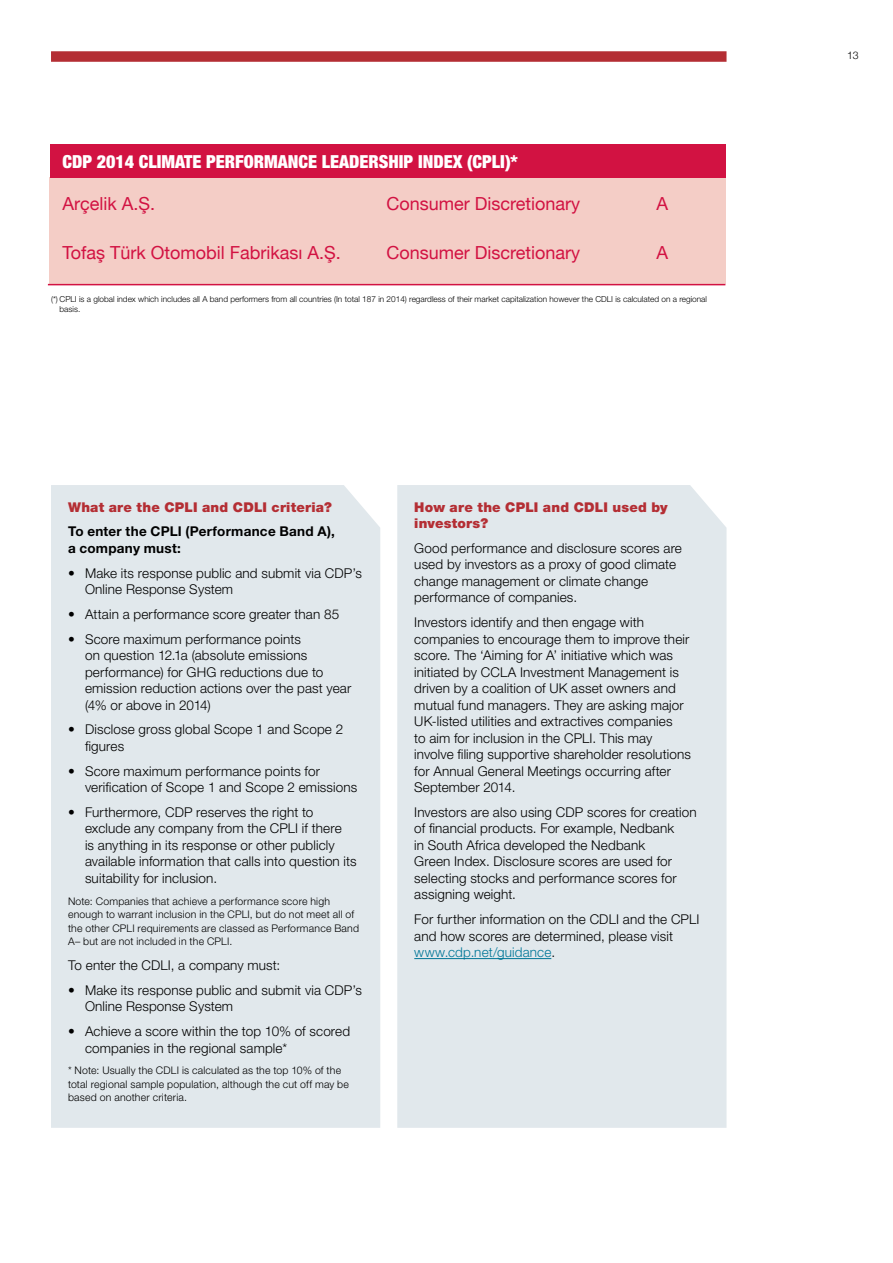
<style>
.page{position:relative;width:893px;height:1263px;background:#fff}
.page>*{position:absolute;margin:0;border:0;box-sizing:border-box;transform-origin:0 0}
.t1{font:18px "Helvetica Neue";color:#d21242}
.t2{font:900 condensed 18px "Helvetica Neue LT Std";color:#fff}
.t3{font:300 13.5px/16.5px "Helvetica Neue LT Std";letter-spacing:.01em;color:#000}
.t4{font:900 13.5px/16.5px "Helvetica Neue LT Std";letter-spacing:.015em;color:#b42e34}
.t5{font:700 13.5px/16.5px "Helvetica Neue LT Std";letter-spacing:.02em;color:#000}
.t6{font:300 10.5px/13.5px "Helvetica Neue LT Std";letter-spacing:.02em;color:#000}
.t7{font:300 10.5px "Helvetica Neue";color:#000}
.t8{font:300 8.25px/9.8px "Helvetica Neue LT Std";color:#000}
.s1{color:#007697}
</style>
<div class="page">
<div style="left:49px;top:177px;width:676px;height:107px;background:#f4cdc6"></div>
<div style="left:51px;top:485px;width:329px;height:643px;background:#e1e8ec"></div>
<div style="left:397px;top:485px;width:329px;height:643px;background:#e1e8ec"></div>
<hr style="left:414px;top:958px;width:137px;height:1px;background:#007697">
<div style="left:51px;top:51px;width:675px;height:11px;background:#b42e34"></div>
<div style="left:51px;top:145px;width:675px;height:33px;background:#d21242"></div>
<hr style="left:48px;top:284px;width:677px;height:1px;background:#d21242">
<h1 class="t2" style="left:62px;top:150px;width:457px">CDP 2014 CLIMATE PERFORMANCE LEADERSHIP INDEX (CPLI)*</h1>
<h1 class="t1" style="left:62px;top:190px;width:94px">Arçelik A.Ş.</h1>
<h1 class="t1" style="left:386px;top:190px;width:195px">Consumer Discretionary</h1>
<h1 class="t1" style="left:656px;top:190px;width:13px">A</h1>
<h1 class="t1" style="left:62px;top:240px;width:280px">Tofaş Türk Otomobil Fabrikası A.Ş.</h1>
<h1 class="t1" style="left:386px;top:240px;width:195px">Consumer Discretionary</h1>
<h1 class="t1" style="left:656px;top:240px;width:13px">A</h1>
<p class="t8" style="left:60px;top:294px;width:649px;text-indent:-9px">(*) CPLI is a global index which includes all A band performers from all countries (In total 187 in 2014) regardless of their market capitalization however the CDLI is calculated on a regional basis.</p>
<p class="t4" style="left:68px;top:499px;width:265px">What are the CPLI and CDLI criteria?</p>
<p class="t5" style="left:68px;top:523px;width:268px">To enter the CPLI (Performance Band A), a company must:</p>
<p class="t3" style="left:85px;top:564px;width:278px;text-indent:-17px">• Make its response public and submit via CDP’s<br>Online Response System</p>
<p class="t3" style="left:68px;top:606px;width:273px">• Attain a performance score greater than 85</p>
<p class="t3" style="left:85px;top:630px;width:268px;text-indent:-17px">• Score maximum performance points<br>on question 12.1a (absolute emissions performance) for GHG reductions due to emission reduction actions over the past year (4% or above in 2014)</p>
<p class="t3" style="left:85px;top:721px;width:260px;text-indent:-17px">• Disclose gross global Scope 1 and Scope 2 figures</p>
<p class="t3" style="left:85px;top:762px;width:274px;text-indent:-17px">• Score maximum performance points for verification of Scope 1 and Scope 2 emissions</p>
<p class="t3" style="left:85px;top:803px;width:273px;text-indent:-17px">• Furthermore, CDP reserves the right to exclude any company from the CPLI if there<br>is anything in its response or other publicly available information that calls into question its suitability for inclusion.</p>
<p class="t6" style="left:68px;top:894px;width:293px">Note: Companies that achieve a performance score high enough to warrant inclusion in the CPLI, but do not meet all of the other CPLI requirements are classed as Performance Band A– but are not included in the CPLI.</p>
<p class="t3" style="left:68px;top:957px;width:214px">To enter the CDLI, a company must:</p>
<p class="t3" style="left:85px;top:981px;width:278px;text-indent:-17px">• Make its response public and submit via CDP’s<br>Online Response System</p>
<p class="t3" style="left:85px;top:1023px;width:267px;text-indent:-17px">• Achieve a score within the top 10% of scored companies in the regional sample*</p>
<p class="t6" style="left:68px;top:1063px;width:282px">* Note: Usually the CDLI is calculated as the top 10% of the total regional sample population, although the cut off may be based on another criteria.</p>
<p class="t4" style="left:414px;top:499px;width:255px">How are the CPLI and CDLI used by investors?</p>
<p class="t3" style="left:414px;top:540px;width:269px">Good performance and disclosure scores are used by investors as a proxy of good climate change management or climate change performance of companies.</p>
<p class="t3" style="left:414px;top:614px;width:278px">Investors identify and then engage with companies to encourage them to improve their score. The ‘Aiming for A’ initiative which was initiated by CCLA Investment Management is driven by a coalition of UK asset owners and mutual fund managers. They are asking major UK-listed utilities and extractives companies<br>to aim for inclusion in the CPLI. This may involve filing supportive shareholder resolutions for Annual General Meetings occurring after September 2014.</p>
<p class="t3" style="left:414px;top:803px;width:284px">Investors are also using CDP scores for creation of financial products. For example, Nedbank<br>in South Africa developed the Nedbank<br>Green Index. Disclosure scores are used for selecting stocks and performance scores for assigning weight.</p>
<p class="t3" style="left:414px;top:911px;width:287px">For further information on the CDLI and the CPLI and how scores are determined, please visit <span class="s1">www.cdp.net/guidance</span>.</p>
<p class="t7" style="left:847px;top:46px;width:13px">13</p>
</div>
